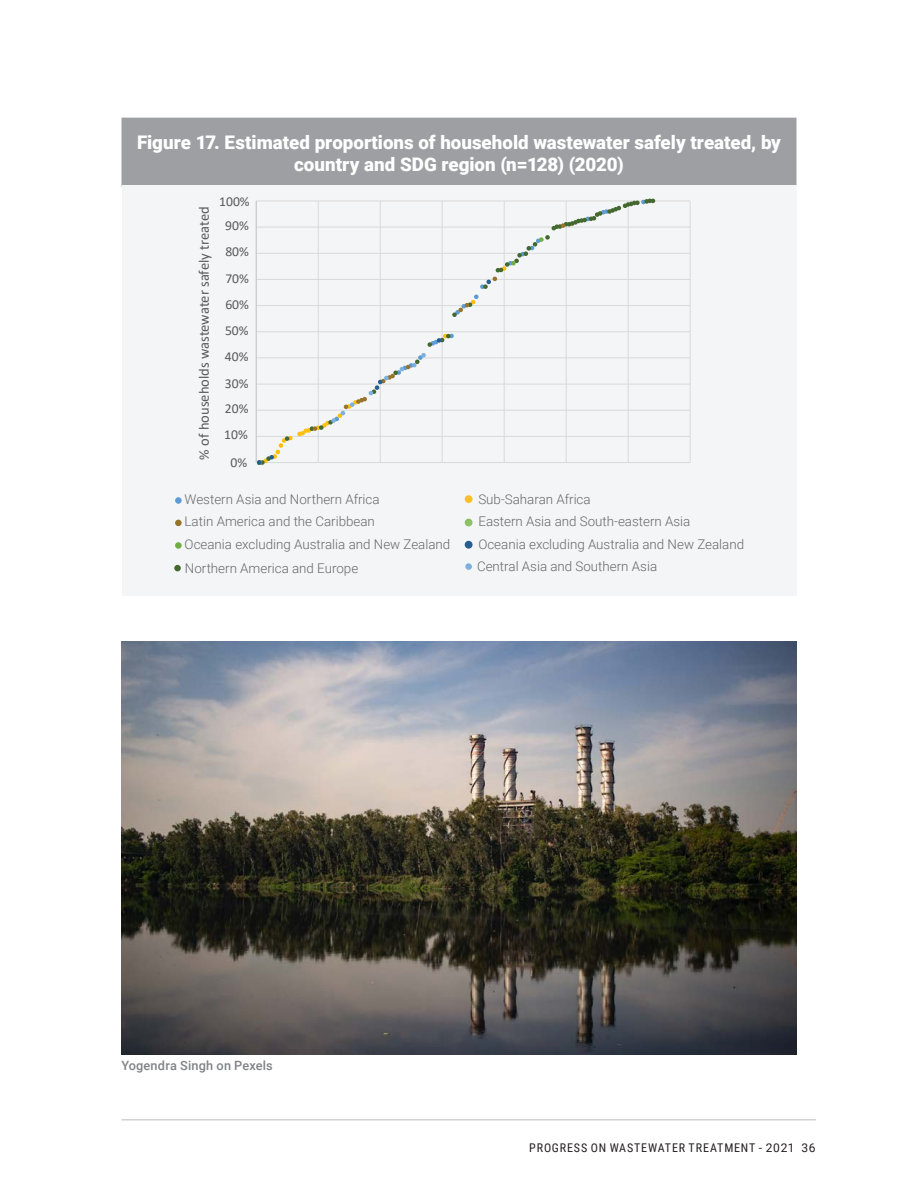
<style>
.page{position:relative;width:918px;height:1188px;background:#fff}
.page>*{position:absolute;margin:0;border:0;box-sizing:border-box;transform-origin:0 0}
.CHART_TABLE_H1_two_l{font:900 18.75px/22.5px "Roboto";color:#fff;text-align:center}
.t1{font:14.55px "Calibri";color:#595a5a}
.t2{font:13.65px "Calibri";color:#595a5a}
.t3{font:300 13.35px "Roboto";color:#686868}
.CAP_below_image{font:500 12.75px "Roboto";letter-spacing:.015em;color:#808285}
.t4{font:12px "Roboto Condensed";letter-spacing:.07em;color:#231f20}
.s1{font-family:"Roboto"}
</style>
<div class="page">
<hr style="left:122px;top:1119px;width:694px;height:1px;background:#d1d2d4">
<div style="left:122px;top:118px;width:674px;height:69px;background:#9d9fa2"></div>
<div style="left:122px;top:186px;width:674px;height:410px;background:#f4f5f6"></div>
<div style="left:465px;top:495px;width:8px;height:8px;background:#fac02a;border-radius:50%"></div>
<div style="left:465px;top:519px;width:8px;height:7px;background:#8dc167;border-radius:50%"></div>
<div style="left:465px;top:541px;width:8px;height:8px;background:#255e92;border-radius:50%"></div>
<hr style="left:256px;top:462px;width:434px;height:1px;background:#dad9d9">
<hr style="left:256px;top:436px;width:434px;height:1px;background:#dad9d9">
<hr style="left:256px;top:410px;width:434px;height:1px;background:#dad9d9">
<hr style="left:256px;top:384px;width:434px;height:1px;background:#dad9d9">
<hr style="left:256px;top:358px;width:434px;height:1px;background:#dad9d9">
<hr style="left:256px;top:331px;width:434px;height:1px;background:#dad9d9">
<hr style="left:256px;top:305px;width:434px;height:1px;background:#dad9d9">
<hr style="left:256px;top:279px;width:434px;height:1px;background:#dad9d9">
<hr style="left:256px;top:253px;width:434px;height:1px;background:#dad9d9">
<hr style="left:256px;top:227px;width:434px;height:1px;background:#dad9d9">
<hr style="left:256px;top:201px;width:434px;height:1px;background:#dad9d9">
<hr style="left:318px;top:201px;width:1px;height:262px;background:#dad9d9">
<hr style="left:380px;top:201px;width:1px;height:262px;background:#dad9d9">
<hr style="left:442px;top:201px;width:1px;height:262px;background:#dad9d9">
<hr style="left:504px;top:201px;width:1px;height:262px;background:#dad9d9">
<hr style="left:566px;top:201px;width:1px;height:262px;background:#dad9d9">
<hr style="left:628px;top:201px;width:1px;height:262px;background:#dad9d9">
<hr style="left:690px;top:201px;width:1px;height:262px;background:#dad9d9">
<hr style="left:256px;top:201px;width:1px;height:262px;background:#bfbfbf">
<svg style="left:257px;top:353px;width:169px;height:112px"></svg>
<svg style="left:427px;top:334px;width:27px;height:13px"></svg>
<svg style="left:452px;top:199px;width:203px;height:118px"></svg>
<div style="left:175px;top:497px;width:7px;height:7px;border:3px solid #5c9bd3;border-radius:50%"></div>
<div style="left:174px;top:565px;width:7px;height:6px;border:3px solid #436931;border-radius:50%"></div>
<div style="left:175px;top:520px;width:7px;height:6px;border:3px solid #98742b;border-radius:50%"></div>
<div style="left:465px;top:563px;width:7px;height:7px;border:3px solid #7db0de;border-radius:50%"></div>
<div style="left:175px;top:542px;width:7px;height:7px;border:3px solid #70ad45;border-radius:50%"></div>
<img style="left:122px;top:641px;width:674px;height:413px">
<p class="CHART_TABLE_H1_two_l" style="left:137px;top:130px;width:645px">Figure 17. Estimated proportions of household wastewater safely treated, by country and SDG region (n=128) (2020)</p>
<p class="t1" style="left:194px;top:460px;width:255px;rotate:-90deg">% of households wastewater safely treated</p>
<p class="t2" style="left:219px;top:192px;width:32px">100%</p>
<p class="t2" style="left:225px;top:216px;width:25px">90%</p>
<p class="t2" style="left:225px;top:242px;width:25px">80%</p>
<p class="t2" style="left:225px;top:269px;width:25px">70%</p>
<p class="t2" style="left:225px;top:295px;width:25px">60%</p>
<p class="t2" style="left:225px;top:321px;width:25px">50%</p>
<p class="t2" style="left:225px;top:347px;width:25px">40%</p>
<p class="t2" style="left:225px;top:374px;width:25px">30%</p>
<p class="t2" style="left:225px;top:399px;width:25px">20%</p>
<p class="t2" style="left:224px;top:425px;width:25px">10%</p>
<p class="t2" style="left:230px;top:453px;width:18px">0%</p>
<p class="t3" style="left:185px;top:490px;width:197px">Western Asia and Northern Africa</p>
<p class="t3" style="left:478px;top:490px;width:114px">Sub-Saharan Africa</p>
<p class="t3" style="left:185px;top:512px;width:192px">Latin America and the Caribbean</p>
<p class="t3" style="left:478px;top:512px;width:213px">Eastern Asia and South-eastern Asia</p>
<p class="t3" style="left:477px;top:557px;width:182px">Central Asia and Southern Asia</p>
<p class="t3" style="left:185px;top:535px;width:267px">Oceania excluding Australia and New Zealand</p>
<p class="t3" style="left:478px;top:535px;width:267px">Oceania excluding Australia and New Zealand</p>
<p class="t3" style="left:185px;top:559px;width:175px">Northern America and Europe</p>
<p class="CAP_below_image" style="left:122px;top:1057px;width:153px">Yogendra Singh on Pexels</p>
<p class="t4" style="left:529px;top:1139px;width:288px">PROGRESS ON WASTEWATER TREATMENT <span class="s1">- 2021 36</span></p>
</div>
